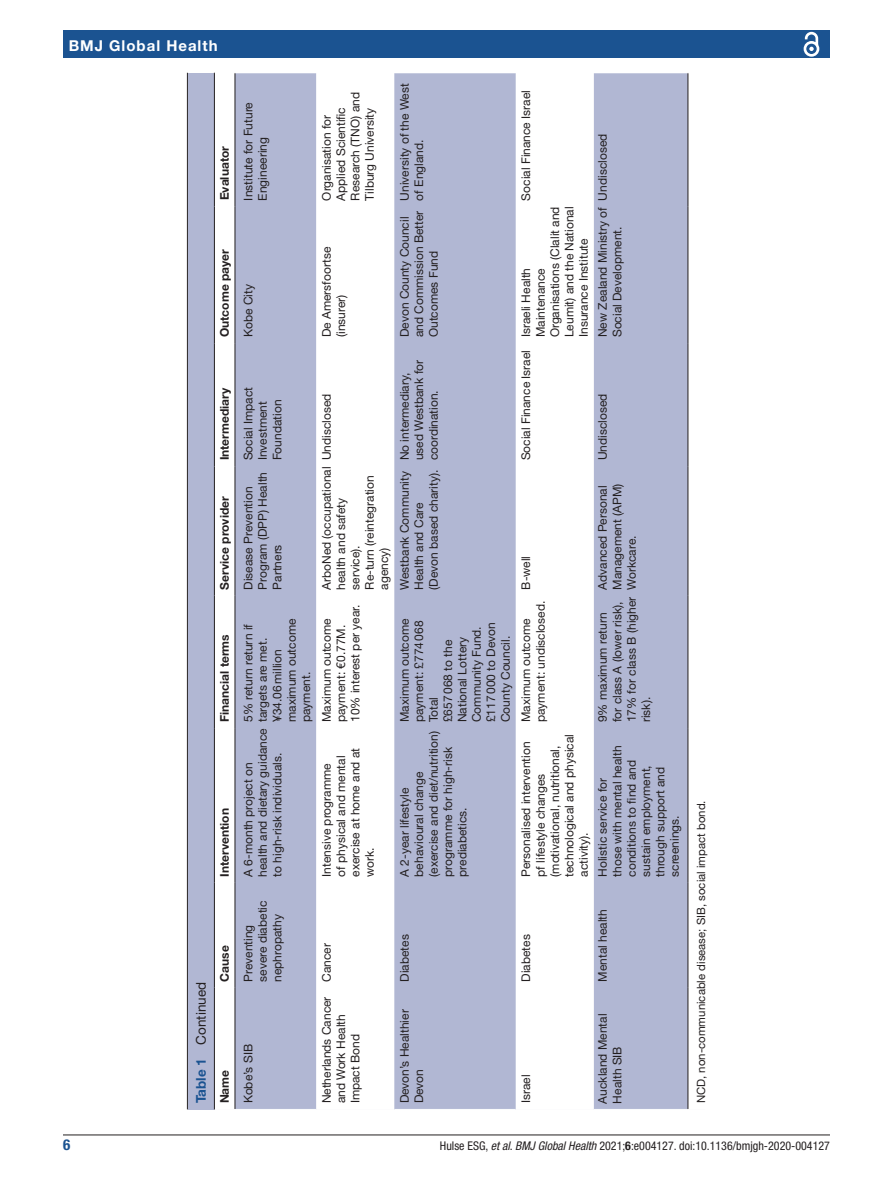
<style>
.page{position:relative;width:893px;height:1191px;background:#fff}
.page>*{position:absolute;margin:0;border:0;box-sizing:border-box;transform-origin:0 0}
.t1{font:700 15px "Helvetica Neue LT Std";letter-spacing:.065em;color:#fff}
.t2{font:700 condensed 15px "Helvetica Neue LT Std";color:#1b5391}
.t3{font:13.5px "Helvetica Neue LT Std";color:#231f20}
.t4{font:12px/14.4px "Helvetica Neue LT Std";color:#231f20}
.t5{font:700 12px "Helvetica Neue LT Std";color:#231f20}
.t6{font:condensed 12px "Helvetica Neue LT Std";color:#231f20}
.t7{font:11.4px "Helvetica Neue LT Std";color:#231f20}
.s1{font-weight:700;color:#1b5391}
.s2{font-style:italic}
.s3{font-weight:700}
</style>
<div class="page">
<hr style="left:63px;top:1134px;width:767px;height:1px;background:#231f20">
<div style="left:63px;top:31px;width:767px;height:27px;background:#1b5391"></div>
<svg style="left:803px;top:31px;width:17px;height:26px"></svg>
<svg style="left:234px;top:73px;width:454px;height:1036px;fill:#b1b7d3"></svg>
<hr style="left:214px;top:987px;width:1px;height:122px;background:#231f20">
<hr style="left:235px;top:987px;width:1px;height:122px;background:#231f20">
<hr style="left:214px;top:882px;width:1px;height:105px;background:#231f20">
<hr style="left:235px;top:882px;width:1px;height:105px;background:#231f20">
<hr style="left:214px;top:728px;width:1px;height:154px;background:#231f20">
<hr style="left:235px;top:728px;width:1px;height:154px;background:#231f20">
<hr style="left:214px;top:595px;width:1px;height:133px;background:#231f20">
<hr style="left:235px;top:595px;width:1px;height:133px;background:#231f20">
<hr style="left:214px;top:466px;width:1px;height:129px;background:#231f20">
<hr style="left:235px;top:466px;width:1px;height:129px;background:#231f20">
<hr style="left:214px;top:343px;width:1px;height:123px;background:#231f20">
<hr style="left:235px;top:343px;width:1px;height:123px;background:#231f20">
<hr style="left:214px;top:206px;width:1px;height:137px;background:#231f20">
<hr style="left:235px;top:206px;width:1px;height:137px;background:#231f20">
<hr style="left:214px;top:73px;width:1px;height:133px;background:#231f20">
<hr style="left:235px;top:73px;width:1px;height:133px;background:#231f20">
<hr style="left:688px;top:987px;width:1px;height:122px;background:#231f20">
<hr style="left:688px;top:882px;width:1px;height:105px;background:#231f20">
<hr style="left:688px;top:728px;width:1px;height:154px;background:#231f20">
<hr style="left:688px;top:595px;width:1px;height:133px;background:#231f20">
<hr style="left:688px;top:466px;width:1px;height:129px;background:#231f20">
<hr style="left:688px;top:343px;width:1px;height:123px;background:#231f20">
<hr style="left:688px;top:206px;width:1px;height:137px;background:#231f20">
<hr style="left:688px;top:73px;width:1px;height:133px;background:#231f20">
<div style="left:188px;top:73px;width:18px;height:1036px;background:#b1b7d3"></div>
<hr style="left:187px;top:73px;width:1px;height:1036px;background:#231f20">
<p class="t1" style="left:69px;top:36px;width:150px">BMJ Global Health</p>
<p class="t3" style="left:193px;top:1103px;width:123px;rotate:-90deg"><span class="s1">Table 1</span> Continued</p>
<p class="t5" style="left:217px;top:200px;width:56px;rotate:-90deg">Evaluator</p>
<p class="t5" style="left:217px;top:337px;width:89px;rotate:-90deg">Outcome payer</p>
<p class="t5" style="left:217px;top:460px;width:74px;rotate:-90deg">Intermediary</p>
<p class="t5" style="left:217px;top:589px;width:95px;rotate:-90deg">Service provider</p>
<p class="t5" style="left:217px;top:722px;width:89px;rotate:-90deg">Financial terms</p>
<p class="t5" style="left:217px;top:876px;width:70px;rotate:-90deg">Intervention</p>
<p class="t5" style="left:217px;top:981px;width:38px;rotate:-90deg">Cause</p>
<p class="t5" style="left:217px;top:1103px;width:35px;rotate:-90deg">Name</p>
<p class="t4" style="left:241px;top:200px;width:100px;rotate:-90deg">Institute for Future<br>Engineering</p>
<p class="t4" style="left:241px;top:337px;width:54px;rotate:-90deg">Kobe City</p>
<p class="t4" style="left:241px;top:460px;width:75px;rotate:-90deg">Social Impact<br>Investment<br>Foundation</p>
<p class="t4" style="left:241px;top:589px;width:119px;rotate:-90deg">Disease Prevention<br>Program (DPP) Health<br>Partners</p>
<p class="t4" style="left:241px;top:722px;width:105px;rotate:-90deg">5% return return if targets are met. ¥34.06million maximum outcome payment.</p>
<p class="t4" style="left:241px;top:876px;width:150px;rotate:-90deg">A 6-month project on health and dietary guidance to high-risk individuals.</p>
<p class="t4" style="left:319px;top:200px;width:110px;rotate:-90deg">Organisation for<br>Applied Scientific<br>Research (TNO) and<br>Tilburg University</p>
<p class="t4" style="left:319px;top:337px;width:92px;rotate:-90deg">De Amersfoortse (insurer)</p>
<p class="t4" style="left:319px;top:460px;width:68px;rotate:-90deg">Undisclosed</p>
<p class="t4" style="left:319px;top:589px;width:125px;rotate:-90deg">ArboNed (occupational health and safety service).<br>Re-turn (reintegration agency)</p>
<p class="t4" style="left:319px;top:722px;width:119px;rotate:-90deg">Maximum outcome payment: €0.77M.<br>10% interest per year.</p>
<p class="t4" style="left:319px;top:876px;width:130px;rotate:-90deg">Intensive programme<br>of physical and mental exercise at home and at work.</p>
<p class="t4" style="left:397px;top:200px;width:118px;rotate:-90deg">University of the West of England.</p>
<p class="t4" style="left:397px;top:337px;width:128px;rotate:-90deg">Devon County Council and Commission Better<br>Outcomes Fund</p>
<p class="t4" style="left:397px;top:460px;width:102px;rotate:-90deg">No intermediary, used Westbank for coordination.</p>
<p class="t4" style="left:397px;top:589px;width:121px;rotate:-90deg">Westbank Community<br>Health and Care (Devon based charity).</p>
<p class="t4" style="left:397px;top:722px;width:105px;rotate:-90deg">Maximum outcome payment: £774068<br>Total<br>£657068 to the<br>National Lottery<br>Community Fund. £117000 to Devon<br>County Council.</p>
<p class="t4" style="left:397px;top:876px;width:147px;rotate:-90deg">A 2-year lifestyle behavioural change (exercise and diet/nutrition) programme for high-risk prediabetics.</p>
<p class="t4" style="left:519px;top:200px;width:112px;rotate:-90deg">Social Finance Israel</p>
<p class="t4" style="left:519px;top:337px;width:132px;text-indent:-123px;rotate:-90deg">Social Finance Israel Israeli Health<br>Maintenance<br>Organisations (Clalit and<br>Leumit) and the National<br>Insurance Institute</p>
<p class="t4" style="left:519px;top:589px;width:35px;rotate:-90deg">B-well</p>
<p class="t4" style="left:519px;top:722px;width:123px;rotate:-90deg">Maximum outcome payment: undisclosed.</p>
<p class="t4" style="left:595px;top:200px;width:68px;rotate:-90deg">Undisclosed</p>
<p class="t4" style="left:595px;top:337px;width:132px;rotate:-90deg">New Zealand Ministry of<br>Social Development.</p>
<p class="t4" style="left:595px;top:460px;width:68px;rotate:-90deg">Undisclosed</p>
<p class="t4" style="left:595px;top:589px;width:108px;rotate:-90deg">Advanced Personal<br>Management (APM)<br>Workcare.</p>
<p class="t4" style="left:595px;top:722px;width:127px;rotate:-90deg">9% maximum return for class A (lower risk),<br>17% for class B (higher risk).</p>
<p class="t4" style="left:519px;top:876px;width:144px;rotate:-90deg">Personalised intervention pf lifestyle changes (motivational, nutritional, technological and physical activity).</p>
<p class="t4" style="left:595px;top:876px;width:132px;rotate:-90deg">Holistic service for those with mental health conditions to find and sustain employment, through support and screenings.</p>
<p class="t4" style="left:241px;top:981px;width:83px;rotate:-90deg">Preventing severe diabetic nephropathy</p>
<p class="t4" style="left:241px;top:1103px;width:61px;rotate:-90deg">Kobe’s SIB</p>
<p class="t4" style="left:319px;top:981px;width:40px;rotate:-90deg">Cancer</p>
<p class="t4" style="left:319px;top:1103px;width:108px;rotate:-90deg">Netherlands Cancer and Work Health<br>Impact Bond</p>
<p class="t4" style="left:397px;top:981px;width:49px;rotate:-90deg">Diabetes</p>
<p class="t4" style="left:397px;top:1103px;width:96px;rotate:-90deg">Devon’s Healthier<br>Devon</p>
<p class="t4" style="left:519px;top:981px;width:49px;rotate:-90deg">Diabetes</p>
<p class="t4" style="left:519px;top:1103px;width:30px;rotate:-90deg">Israel</p>
<p class="t4" style="left:595px;top:981px;width:74px;rotate:-90deg">Mental health</p>
<p class="t4" style="left:595px;top:1103px;width:91px;rotate:-90deg">Auckland Mental<br>Health SIB</p>
<p class="t7" style="left:694px;top:1103px;width:304px;rotate:-90deg">NCD, non-communicable disease; SIB, social impact bond.</p>
<p class="t2" style="left:63px;top:1135px;width:9px">6</p>
<p class="t6" style="left:440px;top:1138px;width:392px">Hulse ESG, <span class="s2">et al</span>. <span class="s2">BMJ Global Health</span> 2021;<span class="s3">6</span>:e004127. doi:10.1136/bmjgh-2020-004127</p>
</div>
